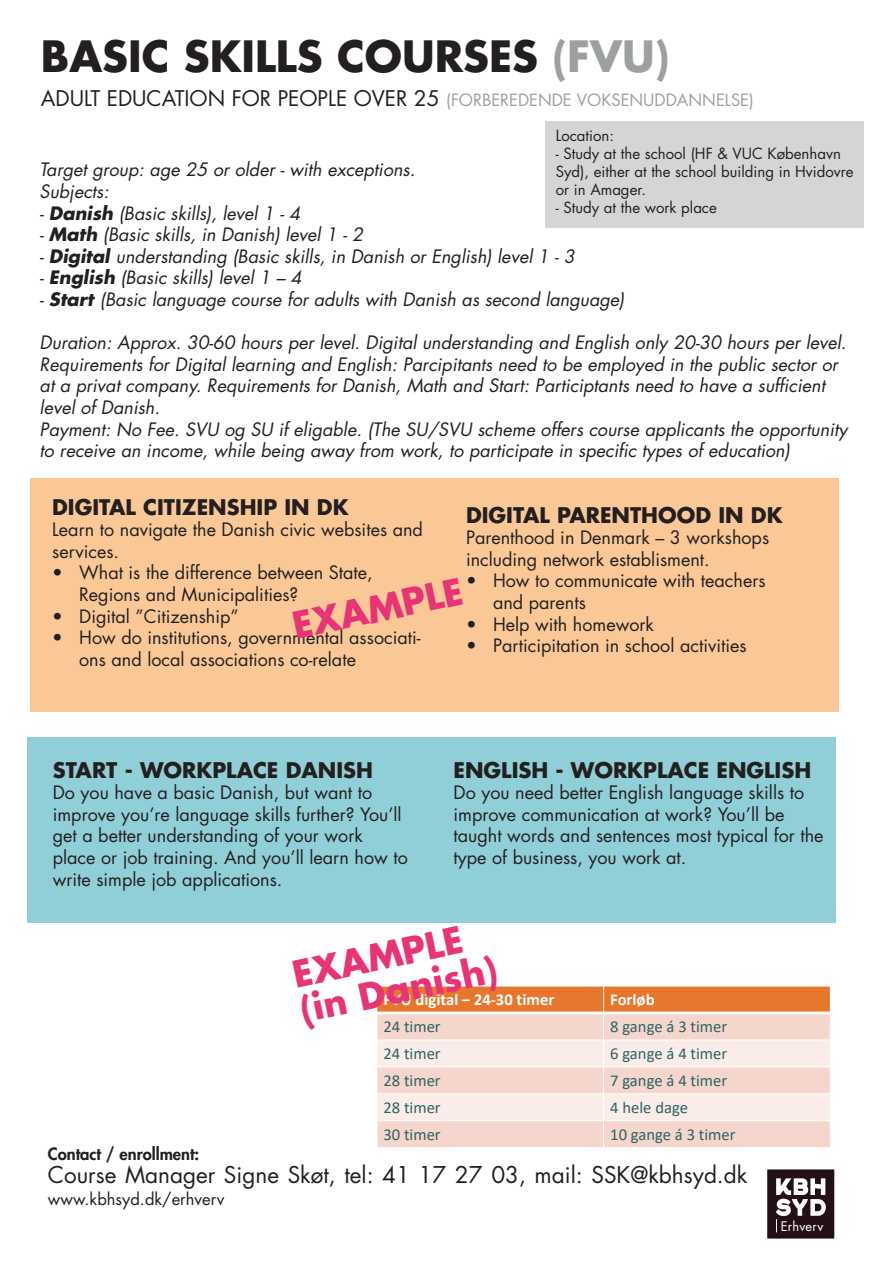
<style>
.page{position:relative;width:893px;height:1263px;background:#fff}
.page>*{position:absolute;margin:0;border:0;box-sizing:border-box;transform-origin:0 0}
.t1{font:700 42px "Futura Std";color:#231f20}
.t2{font:700 36px "Futura Std";color:#e83477}
.t3{font:22.5px "Futura Std";color:#231f20}
.t4{font:700 21px "Futura Std";color:#231f20}
.t5{font:italic 18px/21.6px "Futura Std";color:#231f20}
.t6{font:18px/21.6px "Futura Std";color:#231f20}
.t7{font:16.65px "Calibri";color:#2e6363}
.t8{font:700 16.65px "Calibri";color:#fff}
.t9{font:16.5px "Futura Std";color:#9da0a1}
.t10{font:16.5px "Futura Std";color:#231f20}
.t11{font:800 16.5px "Futura Std";color:#231f20}
.t12{font:15px/18px "Futura Std";color:#231f20}
.t13{font:12.75px "Futura Std";letter-spacing:.02em;color:#fff}
.s1{color:#9da0a1}
.s2{font-size:21px;color:#231f20}
.s3{font-weight:700}
</style>
<div class="page">
<div style="left:545px;top:121px;width:318px;height:107px;background:#d4d5d7"></div>
<div style="left:27px;top:737px;width:809px;height:186px;background:#90ced8"></div>
<div style="left:30px;top:478px;width:808px;height:234px;background:#f9c896"></div>
<svg style="left:767px;top:1169px;width:67px;height:69px"></svg>
<div style="left:377px;top:986px;width:227px;height:27px;background:#e6772d"></div>
<div style="left:604px;top:986px;width:226px;height:27px;background:#e6772d"></div>
<div style="left:377px;top:1013px;width:227px;height:27px;background:#f5d6cd"></div>
<div style="left:604px;top:1013px;width:226px;height:27px;background:#f5d6cd"></div>
<div style="left:377px;top:1040px;width:227px;height:27px;background:#faece8"></div>
<div style="left:604px;top:1040px;width:226px;height:27px;background:#faece8"></div>
<div style="left:377px;top:1067px;width:227px;height:27px;background:#f5d6cd"></div>
<div style="left:604px;top:1067px;width:226px;height:27px;background:#f5d6cd"></div>
<div style="left:377px;top:1094px;width:227px;height:27px;background:#faece8"></div>
<div style="left:604px;top:1094px;width:226px;height:27px;background:#faece8"></div>
<div style="left:377px;top:1121px;width:227px;height:27px;background:#f5d6cd"></div>
<div style="left:604px;top:1121px;width:226px;height:27px;background:#f5d6cd"></div>
<hr style="left:603px;top:985px;width:1px;height:163px;background:#fff">
<hr style="left:376px;top:1011px;width:455px;height:3px;background:#fff">
<hr style="left:376px;top:1039px;width:455px;height:1px;background:#fff">
<hr style="left:376px;top:1066px;width:455px;height:1px;background:#fff">
<hr style="left:376px;top:1093px;width:455px;height:1px;background:#fff">
<hr style="left:376px;top:1120px;width:455px;height:1px;background:#fff">
<hr style="left:376px;top:1147px;width:455px;height:1px;background:#fff">
<p class="t1" style="left:41px;top:28px;width:630px">BASIC SKILLS COURSES <span class="s1">(FVU)</span></p>
<p class="t9" style="left:41px;top:90px;width:714px"><span class="s2">ADULT EDUCATION FOR PEOPLE OVER 25</span> (FORBEREDENDE VOKSENUDDANNELSE)</p>
<p class="t12" style="left:556px;top:127px;width:60px">Location:</p>
<p class="t12" style="left:556px;top:145px;width:299px">- Study at the school (HF &amp; VUC København<br>Syd), either at the school building in Hvidovre or in Amager.</p>
<p class="t12" style="left:556px;top:199px;width:163px">- Study at the work place</p>
<p class="t5" style="left:40px;top:159px;width:377px">Target group: age 25 or older - with exceptions.</p>
<p class="t5" style="left:40px;top:181px;width:71px">Subjects:</p>
<p class="t5" style="left:40px;top:202px;width:262px">- <span class="s3">Danish</span> (Basic skills), level 1 - 4</p>
<p class="t5" style="left:40px;top:224px;width:325px">- <span class="s3">Math</span> (Basic skills, in Danish) level 1 - 2</p>
<p class="t5" style="left:40px;top:246px;width:537px">- <span class="s3">Digital</span> understanding (Basic skills, in Danish or English) level 1 - 3</p>
<p class="t5" style="left:40px;top:267px;width:264px">- <span class="s3">English</span> (Basic skills) level 1 – 4</p>
<p class="t5" style="left:40px;top:289px;width:586px">- <span class="s3">Start</span> (Basic language course for adults with Danish as second language)</p>
<p class="t5" style="left:40px;top:332px;width:808px">Duration: Approx. 30-60 hours per level. Digital understanding and English only 20-30 hours per level.</p>
<p class="t5" style="left:40px;top:354px;width:800px">Requirements for Digital learning and English: Parcipitants need to be employed in the public sector or at a privat company. Requirements for Danish, Math and Start: Participtants need to have a sufficient level of Danish.</p>
<p class="t5" style="left:40px;top:418px;width:809px">Payment: No Fee. SVU og SU if eligable. (The SU/SVU scheme offers course applicants the opportunity to receive an income, while being away from work, to participate in specific types of education)</p>
<p class="t4" style="left:52px;top:493px;width:298px">DIGITAL CITIZENSHIP IN DK</p>
<p class="t6" style="left:52px;top:519px;width:372px">Learn to navigate the Danish civic websites and services.</p>
<p class="t6" style="left:79px;top:562px;width:295px;text-indent:-27px">• What is the difference between State,<br>Regions and Municipalities?</p>
<p class="t6" style="left:52px;top:605px;width:188px">• Digital ”Citizenship”</p>
<p class="t6" style="left:79px;top:627px;width:343px;text-indent:-27px">• How do institutions, governmental associati&shy;ons and local associations co-relate</p>
<p class="t4" style="left:466px;top:501px;width:318px">DIGITAL PARENTHOOD IN DK</p>
<p class="t6" style="left:466px;top:527px;width:305px">Parenthood in Denmark – 3 workshops including network establisment.</p>
<p class="t6" style="left:493px;top:570px;width:274px;text-indent:-27px">• How to communicate with teachers and parents</p>
<p class="t6" style="left:466px;top:613px;width:190px">• Help with homework</p>
<p class="t6" style="left:466px;top:635px;width:282px">• Participitation in school activities</p>
<p class="t2" style="left:288px;top:603px;width:175px;rotate:-12deg">EXAMPLE</p>
<p class="t4" style="left:53px;top:756px;width:322px">START - WORKPLACE DANISH</p>
<p class="t6" style="left:53px;top:782px;width:350px">Do you have a basic Danish, but want to improve you’re language skills further? You’ll get a better understanding of your work</p>
<p class="t6" style="left:53px;top:847px;width:357px">place or job training. And you’ll learn how to write simple job applications.</p>
<p class="t4" style="left:454px;top:756px;width:359px">ENGLISH - WORKPLACE ENGLISH</p>
<p class="t6" style="left:454px;top:782px;width:372px">Do you need better English language skills to improve communication at work? You’ll be taught words and sentences most typical for the type of business, you work at.</p>
<p class="t2" style="left:288px;top:951px;width:175px;rotate:-12deg">EXAMPLE</p>
<p class="t2" style="left:295px;top:986px;width:202px;rotate:-12deg">(in Danish)</p>
<p class="t8" style="left:383px;top:987px;width:172px">FVU digital – 24-30 timer</p>
<p class="t8" style="left:610px;top:987px;width:46px">Forløb</p>
<p class="t7" style="left:383px;top:1015px;width:59px">24 timer</p>
<p class="t7" style="left:610px;top:1015px;width:118px">8 gange á 3 timer</p>
<p class="t7" style="left:383px;top:1042px;width:59px">24 timer</p>
<p class="t7" style="left:610px;top:1042px;width:118px">6 gange á 4 timer</p>
<p class="t7" style="left:383px;top:1068px;width:59px">28 timer</p>
<p class="t7" style="left:610px;top:1068px;width:118px">7 gange á 4 timer</p>
<p class="t7" style="left:383px;top:1095px;width:59px">28 timer</p>
<p class="t7" style="left:610px;top:1095px;width:79px">4 hele dage</p>
<p class="t7" style="left:383px;top:1122px;width:59px">30 timer</p>
<p class="t7" style="left:610px;top:1122px;width:127px">10 gange á 3 timer</p>
<p class="t11" style="left:48px;top:1144px;width:153px">Contact / enrollment:</p>
<p class="t3" style="left:48px;top:1160px;width:701px">Course Manager Signe Skøt, tel: 41 17 27 03, mail: SSK@kbhsyd.dk</p>
<p class="t10" style="left:48px;top:1189px;width:178px">www.kbhsyd.dk/erhverv</p>
<p class="t13" style="left:781px;top:1218px;width:44px">Erhverv</p>
</div>
